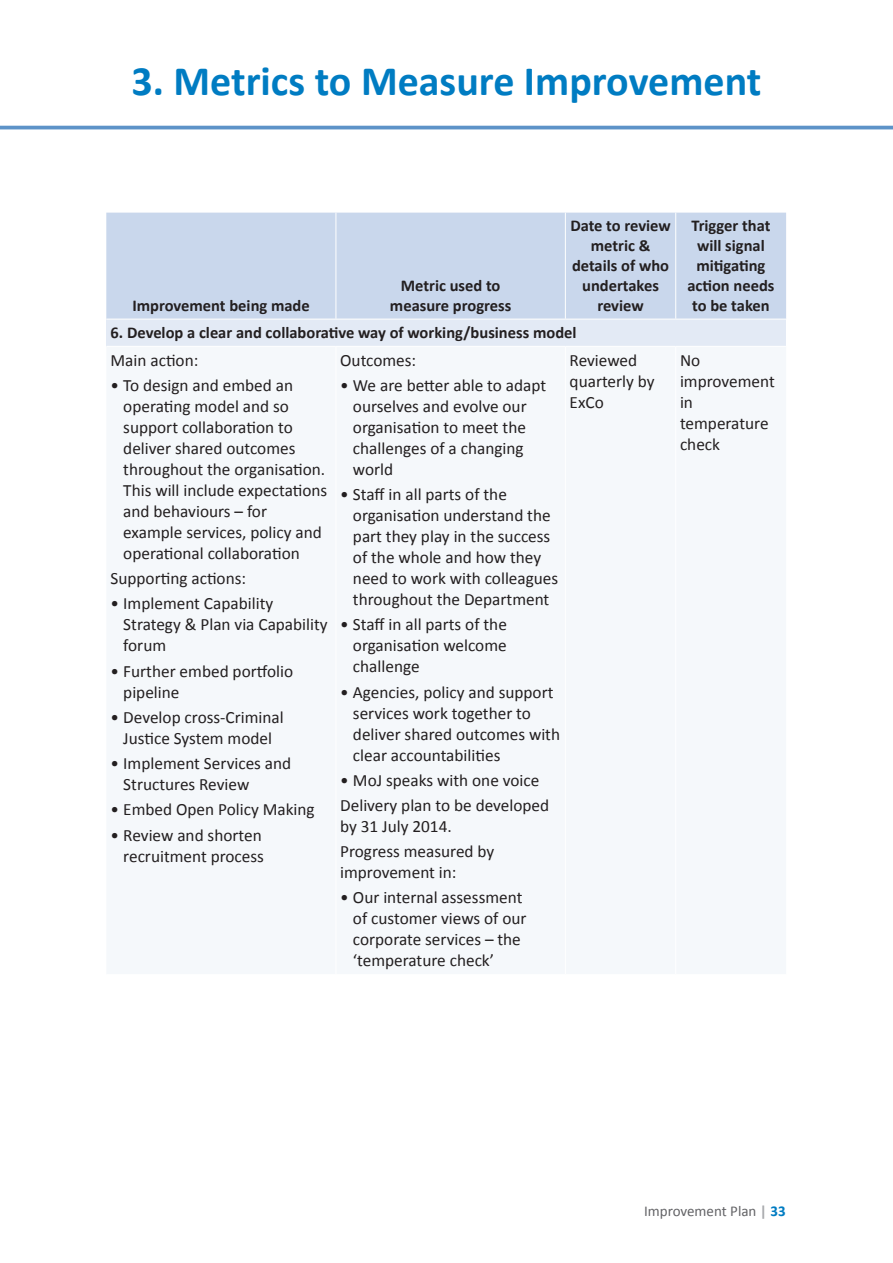
<style>
.page{position:relative;width:893px;height:1263px;background:#fff}
.page>*{position:absolute;margin:0;border:0;box-sizing:border-box;transform-origin:0 0}
.Heading_-_Section{font:700 42px "Calibri";color:#007cc2}
.Body_Copy{font:17.25px/21px "Calibri";color:#231f20}
.Body_Copy-2{font:700 16.5px/19.8px "Calibri";color:#231f20;text-align:center}
.t1{font:15px "Calibri";color:#636366}
.s1{font-weight:700;color:#a8a9ad}
.s2{font-weight:700;color:#007cc2}
</style>
<div class="page">
<hr style="left:0;top:126px;width:893px;height:3px;background:#5d93c8">
<div style="left:106px;top:213px;width:680px;height:106px;background:#c9d7ec"></div>
<div style="left:106px;top:319px;width:680px;height:27px;background:#e3eaf5"></div>
<hr style="left:336px;top:213px;width:1px;height:106px;background:#fff">
<hr style="left:565px;top:213px;width:1px;height:106px;background:#fff">
<hr style="left:675px;top:213px;width:1px;height:106px;background:#fff">
<hr style="left:106px;top:319px;width:230px;height:1px;background:#fff">
<hr style="left:336px;top:319px;width:229px;height:1px;background:#fff">
<hr style="left:565px;top:319px;width:111px;height:1px;background:#fff">
<hr style="left:676px;top:319px;width:110px;height:1px;background:#fff">
<p class="Heading_-_Section" style="left:132px;top:55px;width:631px">3. Metrics to Measure Improvement</p>
<p class="Body_Copy-2" style="left:570px;top:215px;width:102px">Date to review metric &amp; details of who undertakes review</p>
<p class="Body_Copy-2" style="left:687px;top:215px;width:89px">Trigger that will signal mitigating action needs to be taken</p>
<p class="Body_Copy-2" style="left:111px;top:322px;width:467px">6. Develop a clear and collaborative way of working/business model</p>
<p class="Body_Copy" style="left:111px;top:349px;width:89px">Main action:</p>
<p class="Body_Copy" style="left:123px;top:374px;width:205px;text-indent:-13px">• To design and embed an operating model and so support collaboration to deliver shared outcomes throughout the organisation.<br>This will include expectations and behaviours – for example services, policy and operational collaboration</p>
<p class="Body_Copy" style="left:111px;top:567px;width:137px">Supporting actions:</p>
<p class="Body_Copy" style="left:123px;top:592px;width:206px;text-indent:-13px">• Implement Capability<br>Strategy &amp; Plan via Capability forum</p>
<p class="Body_Copy" style="left:123px;top:660px;width:171px;text-indent:-13px">• Further embed portfolio pipeline</p>
<p class="Body_Copy" style="left:111px;top:706px;width:175px;text-align:center">• Develop cross-Criminal<br>Justice System model</p>
<p class="Body_Copy" style="left:123px;top:752px;width:170px;text-indent:-13px">• Implement Services and<br>Structures Review</p>
<p class="Body_Copy" style="left:111px;top:798px;width:206px">• Embed Open Policy Making</p>
<p class="Body_Copy" style="left:111px;top:824px;width:155px;text-align:right">• Review and shorten recruitment process</p>
<p class="Body_Copy-2" style="left:390px;top:275px;width:123px">Metric used to measure progress</p>
<p class="Body_Copy-2" style="left:132px;top:294px;width:179px">Improvement being made</p>
<p class="Body_Copy" style="left:570px;top:349px;width:87px">Reviewed quarterly by<br>ExCo</p>
<p class="Body_Copy" style="left:680px;top:349px;width:96px">No improvement in temperature check</p>
<p class="Body_Copy" style="left:340px;top:349px;width:78px">Outcomes:</p>
<p class="Body_Copy" style="left:353px;top:374px;width:195px;text-indent:-13px">• We are better able to adapt ourselves and evolve our organisation to meet the challenges of a changing world</p>
<p class="Body_Copy" style="left:353px;top:483px;width:207px;text-indent:-13px">• Staff in all parts of the organisation understand the part they play in the success of the whole and how they need to work with colleagues throughout the Department</p>
<p class="Body_Copy" style="left:353px;top:613px;width:156px;text-align:justify;text-indent:-13px">• Staff in all parts of the organisation welcome challenge</p>
<p class="Body_Copy" style="left:353px;top:681px;width:209px;text-indent:-13px">• Agencies, policy and support services work together to deliver shared outcomes with clear accountabilities</p>
<p class="Body_Copy" style="left:340px;top:769px;width:201px">• MoJ speaks with one voice</p>
<p class="Body_Copy" style="left:340px;top:794px;width:211px">Delivery plan to be developed by 31 July 2014.</p>
<p class="Body_Copy" style="left:340px;top:840px;width:156px">Progress measured by improvement in:</p>
<p class="Body_Copy" style="left:353px;top:886px;width:175px;text-indent:-13px">• Our internal assessment of customer views of our corporate services – the ‘temperature check’</p>
<p class="t1" style="left:644px;top:1202px;width:143px">Improvement Plan <span class="s1">|</span> <span class="s2">33</span></p>
</div>
